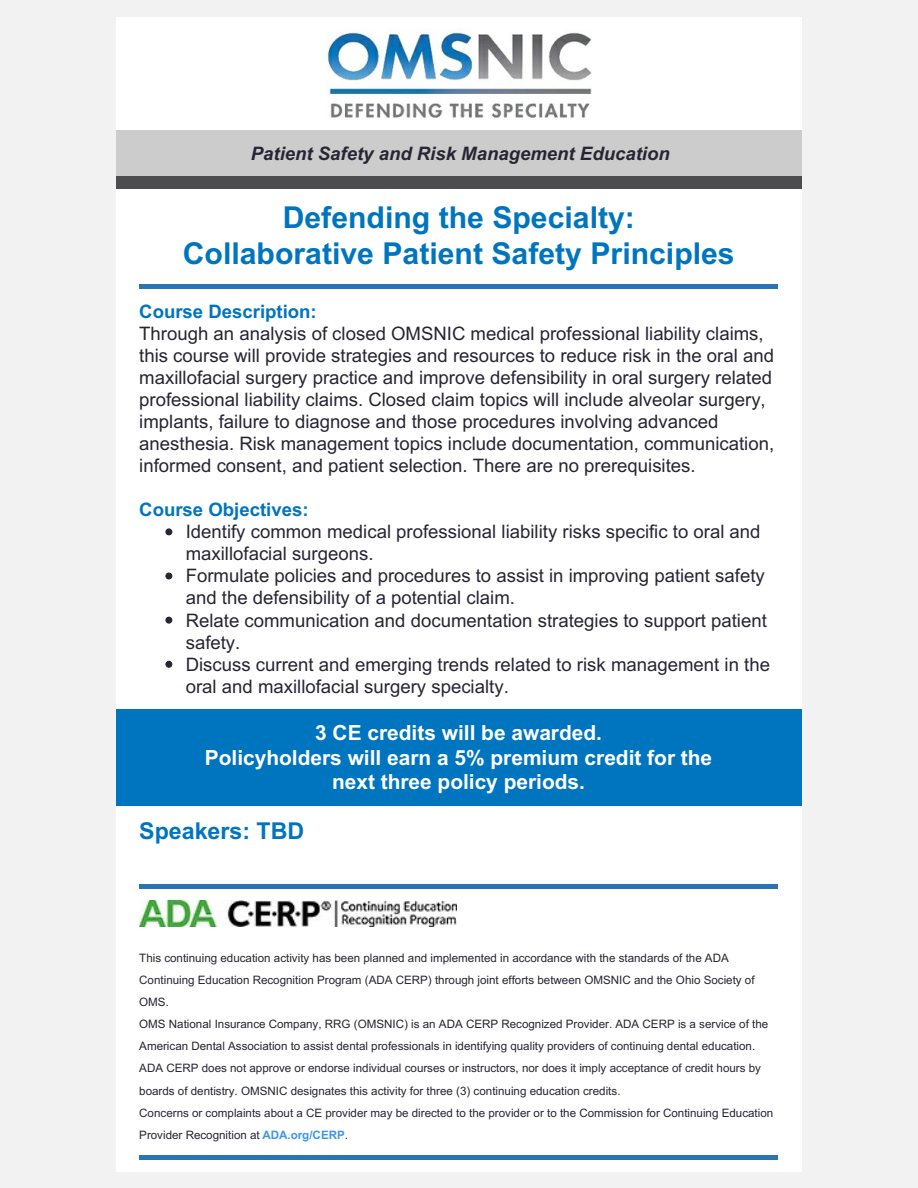
<style>
.page{position:relative;width:918px;height:1188px;background:#fff}
.page>*{position:absolute;margin:0;border:0;box-sizing:border-box;transform-origin:0 0}
.t1{font:700 30.15px/36px "Arial";color:#0075bf;text-align:center}
.t2{font:700 23.25px "Arial";color:#0075bf}
.t3{font:700 20.85px/24.5px "Arial";color:#fff;text-align:center}
.t4{font:18.6px/22px "Arial";color:#272534}
.t5{font:italic 700 18.6px "Arial";color:#272534}
.t6{font:700 18.6px "Arial";color:#0075bf}
.t7{font:11.55px/22px "Arial";color:#272534}
.s1{font-weight:700;color:#3c97e8}
</style>
<div class="page">
<div style="left:0;top:0;width:918px;height:1187px;background:#f2f2f2"></div>
<div style="left:116px;top:17px;width:685px;height:1154px;background:#fff"></div>
<div style="left:116px;top:131px;width:685px;height:45px;background:#ccc"></div>
<div style="left:116px;top:176px;width:685px;height:6px;background:#4d4d4f"></div>
<div style="left:116px;top:182px;width:685px;height:7px;background:#4d4d4f"></div>
<div style="left:139px;top:284px;width:639px;height:5px;background:#2974b7"></div>
<div style="left:116px;top:709px;width:685px;height:96px;background:#0075bf"></div>
<div style="left:139px;top:884px;width:639px;height:5px;background:#2974b7"></div>
<div style="left:139px;top:1155px;width:639px;height:5px;background:#2974b7"></div>
<img style="left:139px;top:901px;width:317px;height:25px">
<img style="left:326px;top:28px;width:265px;height:90px">
<svg style="left:166px;top:529px;width:6px;height:6px"></svg>
<div style="left:165px;top:528px;width:7px;height:7px;border:1px solid #272534;border-radius:50%"></div>
<svg style="left:166px;top:573px;width:6px;height:6px"></svg>
<div style="left:165px;top:573px;width:7px;height:6px;border:1px solid #272534;border-radius:50%"></div>
<svg style="left:166px;top:617px;width:6px;height:6px"></svg>
<div style="left:165px;top:617px;width:7px;height:7px;border:1px solid #272534;border-radius:50%"></div>
<svg style="left:166px;top:661px;width:6px;height:6px"></svg>
<div style="left:165px;top:661px;width:7px;height:7px;border:1px solid #272534;border-radius:50%"></div>
<p class="t5" style="left:251px;top:146px;width:420px">Patient Safety and Risk Management Education</p>
<h1 class="t1" style="left:183px;top:202px;width:553px">Defending the Specialty:<br>Collaborative Patient Safety Principles</h1>
<p class="t6" style="left:139px;top:304px;width:179px">Course Description:</p>
<p class="t4" style="left:139px;top:324px;width:636px">Through an analysis of closed OMSNIC medical professional liability claims, this course will provide strategies and resources to reduce risk in the oral and maxillofacial surgery practice and improve defensibility in oral surgery related professional liability claims. Closed claim topics will include alveolar surgery, implants, failure to diagnose and those procedures involving advanced anesthesia. Risk management topics include documentation, communication, informed consent, and patient selection. There are no prerequisites.</p>
<p class="t6" style="left:139px;top:503px;width:171px">Course Objectives:</p>
<p class="t4" style="left:186px;top:522px;width:586px">Identify common medical professional liability risks specific to oral and maxillofacial surgeons.<br>Formulate policies and procedures to assist in improving patient safety and the defensibility of a potential claim.<br>Relate communication and documentation strategies to support patient safety.<br>Discuss current and emerging trends related to risk management in the oral and maxillofacial surgery specialty.</p>
<p class="t3" style="left:205px;top:723px;width:509px">3 CE credits will be awarded.<br>Policyholders will earn a 5% premium credit for the next three policy periods.</p>
<p class="t2" style="left:139px;top:822px;width:166px">Speakers: TBD</p>
<p class="t7" style="left:139px;top:948px;width:636px">This continuing education activity has been planned and implemented in accordance with the standards of the ADA Continuing Education Recognition Program (ADA CERP) through joint efforts between OMSNIC and the Ohio Society of OMS.<br>OMS National Insurance Company, RRG (OMSNIC) is an ADA CERP Recognized Provider. ADA CERP is a service of the American Dental Association to assist dental professionals in identifying quality providers of continuing dental education.<br>ADA CERP does not approve or endorse individual courses or instructors, nor does it imply acceptance of credit hours by boards of dentistry. OMSNIC designates this activity for three (3) continuing education credits.<br>Concerns or complaints about a CE provider may be directed to the provider or to the Commission for Continuing Education Provider Recognition at <span class="s1">ADA.org/CERP</span>.</p>
</div>
